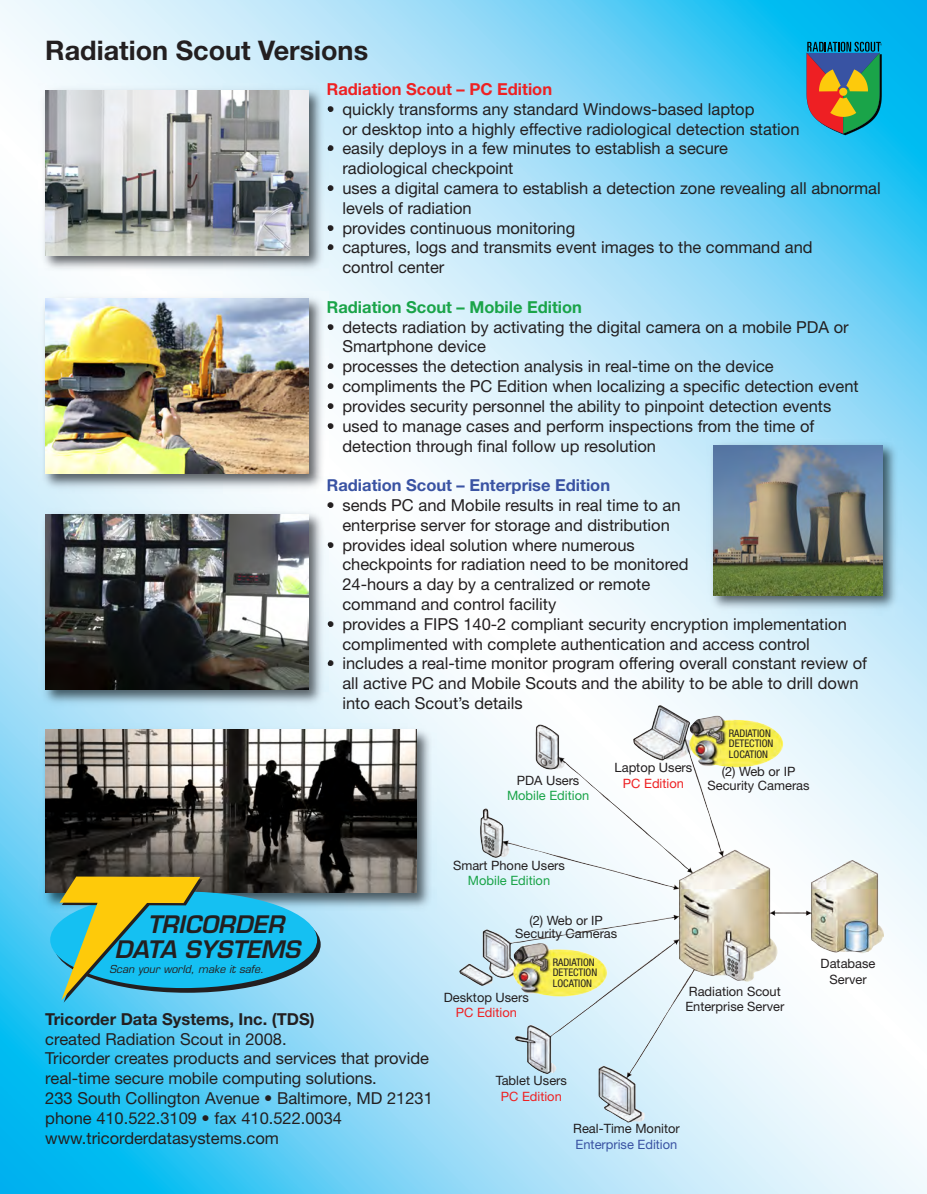
<style>
.page{position:relative;width:927px;height:1194px;background:#fff}
.page>*{position:absolute;margin:0;border:0;box-sizing:border-box;transform-origin:0 0}
.t1{font:700 27px "Helvetica Neue";color:#231f20}
.t2{font:italic 600 23.55px/24.6px "Eurostile";color:#231f20}
.t3{font:16.5px/19.8px "Helvetica Neue";color:#231f20}
.t4{font:700 16.5px "Helvetica Neue";color:#3a53a3}
.t5{font:700 16.5px "Helvetica Neue";color:#231f20}
.t6{font:700 16.5px "Helvetica Neue";color:#1aa449}
.t7{font:700 16.5px "Helvetica Neue";color:#ee2123}
.t8{font:12.9px/15.5px "Helvetica Neue";color:#231f20;text-align:center}
.t9{font:12.9px "Helvetica Neue";color:#ee2123}
.t10{font:12.9px "Helvetica Neue";color:#1aa449}
.t11{font:12.9px "Helvetica Neue";color:#3a53a3}
.t12{font:italic 10.65px "Eurostile";color:#231f20}
.t13{font:condensed 10.5px/10.5px "Helvetica Neue";color:#231f20}
</style>
<div class="page">
<img style="left:0;top:0;width:927px;height:1193px">
<img style="left:511px;top:859px;width:373px;height:263px">
<img style="left:38px;top:292px;width:290px;height:201px">
<svg style="left:328px;top:301px;width:1px;height:12px"></svg>
<svg style="left:328px;top:479px;width:1px;height:12px"></svg>
<img style="left:45px;top:299px;width:263px;height:174px">
<img style="left:38px;top:83px;width:290px;height:192px">
<svg style="left:328px;top:83px;width:1px;height:12px"></svg>
<img style="left:45px;top:90px;width:263px;height:165px">
<svg style="left:806px;top:42px;width:75px;height:93px;background:#687761"></svg>
<img style="left:38px;top:507px;width:290px;height:203px">
<img style="left:45px;top:515px;width:263px;height:174px">
<img style="left:39px;top:723px;width:397px;height:189px">
<img style="left:45px;top:729px;width:372px;height:163px">
<div style="left:54px;top:896px;width:267px;height:96px;background:#231f20;border-radius:50%"></div>
<div style="left:50px;top:891px;width:267px;height:97px;background:#15c0f2;border-radius:50%"></div>
<svg style="left:60px;top:876px;width:143px;height:126px"></svg>
<img style="left:707px;top:438px;width:195px;height:177px">
<img style="left:713px;top:445px;width:169px;height:150px">
<h1 class="t1" style="left:45px;top:41px;width:324px">Radiation Scout Versions</h1>
<p class="t7" style="left:326px;top:83px;width:227px">Radiation Scout – PC Edition</p>
<p class="t3" style="left:342px;top:101px;width:458px;text-indent:-16px">• quickly transforms any standard Windows-based laptop<br>or desktop into a highly effective radiological detection station</p>
<p class="t3" style="left:342px;top:140px;width:387px;text-indent:-16px">• easily deploys in a few minutes to establish a secure radiological checkpoint</p>
<p class="t3" style="left:342px;top:180px;width:540px;text-indent:-16px">• uses a digital camera to establish a detection zone revealing all abnormal levels of radiation</p>
<p class="t3" style="left:326px;top:219px;width:250px">• provides continuous monitoring</p>
<p class="t3" style="left:342px;top:239px;width:472px;text-indent:-16px">• captures, logs and transmits event images to the command and control center</p>
<p class="t6" style="left:326px;top:301px;width:257px">Radiation Scout – Mobile Edition</p>
<p class="t3" style="left:342px;top:318px;width:508px;text-indent:-16px">• detects radiation by activating the digital camera on a mobile PDA or<br>Smartphone device</p>
<p class="t3" style="left:326px;top:358px;width:449px">• processes the detection analysis in real-time on the device</p>
<p class="t3" style="left:326px;top:378px;width:533px">• compliments the PC Edition when localizing a specific detection event</p>
<p class="t3" style="left:326px;top:398px;width:506px">• provides security personnel the ability to pinpoint detection events</p>
<p class="t3" style="left:342px;top:417px;width:473px;text-indent:-16px">• used to manage cases and perform inspections from the time of detection through final follow up resolution</p>
<p class="t4" style="left:326px;top:479px;width:285px">Radiation Scout – Enterprise Edition</p>
<p class="t3" style="left:326px;top:497px;width:355px;text-align:center">• sends PC and Mobile results in real time to an enterprise server for storage and distribution</p>
<p class="t3" style="left:342px;top:536px;width:348px;text-indent:-16px">• provides ideal solution where numerous checkpoints for radiation need to be monitored 24-hours a day by a centralized or remote command and control facility</p>
<p class="t3" style="left:342px;top:615px;width:506px;text-indent:-16px">• provides a FIPS 140-2 compliant security encryption implementation complimented with complete authentication and access control</p>
<p class="t3" style="left:342px;top:655px;width:526px;text-indent:-16px">• includes a real-time monitor program offering overall constant review of all active PC and Mobile Scouts and the ability to be able to drill down into each Scout’s details</p>
<p class="t8" style="left:517px;top:773px;width:64px">PDA Users</p>
<p class="t10" style="left:507px;top:790px;width:84px">Mobile Edition</p>
<p class="t8" style="left:614px;top:761px;width:79px">Laptop Users</p>
<p class="t9" style="left:623px;top:778px;width:62px">PC Edition</p>
<p class="t13" style="left:729px;top:729px;width:46px">RADIATION<br>DETECTION<br>LOCATION</p>
<p class="t8" style="left:707px;top:766px;width:104px;line-height:13.5px">(2) Web or IP<br>Security Cameras</p>
<p class="t8" style="left:453px;top:858px;width:113px">Smart Phone Users</p>
<p class="t10" style="left:468px;top:876px;width:84px">Mobile Edition</p>
<p class="t8" style="left:515px;top:914px;width:104px;line-height:13.5px">(2) Web or IP<br>Security Cameras</p>
<h2 class="t2" style="left:114px;top:915px;width:187px;text-indent:33px">TRICORDER<br>DATA SYSTEMS</h2>
<p class="t12" style="left:109px;top:965px;width:156px">Scan your world, make it safe.</p>
<p class="t13" style="left:553px;top:957px;width:46px">RADIATION<br>DETECTION<br>LOCATION</p>
<p class="t8" style="left:685px;top:984px;width:101px;text-align:left">Radiation Scout<br>Enterprise Server</p>
<p class="t8" style="left:444px;top:990px;width:87px">Desktop Users</p>
<p class="t9" style="left:456px;top:1008px;width:62px">PC Edition</p>
<p class="t5" style="left:45px;top:1012px;width:271px">Tricorder Data Systems, Inc. (TDS)</p>
<p class="t3" style="left:45px;top:1030px;width:389px">created Radiation Scout in 2008.<br>Tricorder creates products and services that provide real-time secure mobile computing solutions.<br>233 South Collington Avenue • Baltimore, MD 21231 phone 410.522.3109 • fax 410.522.0034 www.tricorderdatasystems.com</p>
<p class="t8" style="left:496px;top:1074px;width:73px">Tablet Users</p>
<p class="t9" style="left:501px;top:1091px;width:62px">PC Edition</p>
<p class="t8" style="left:573px;top:1122px;width:108px">Real-Time Monitor</p>
<p class="t11" style="left:575px;top:1139px;width:103px">Enterprise Edition</p>
<p class="t8" style="left:820px;top:957px;width:56px">Database<br>Server</p>
</div>
